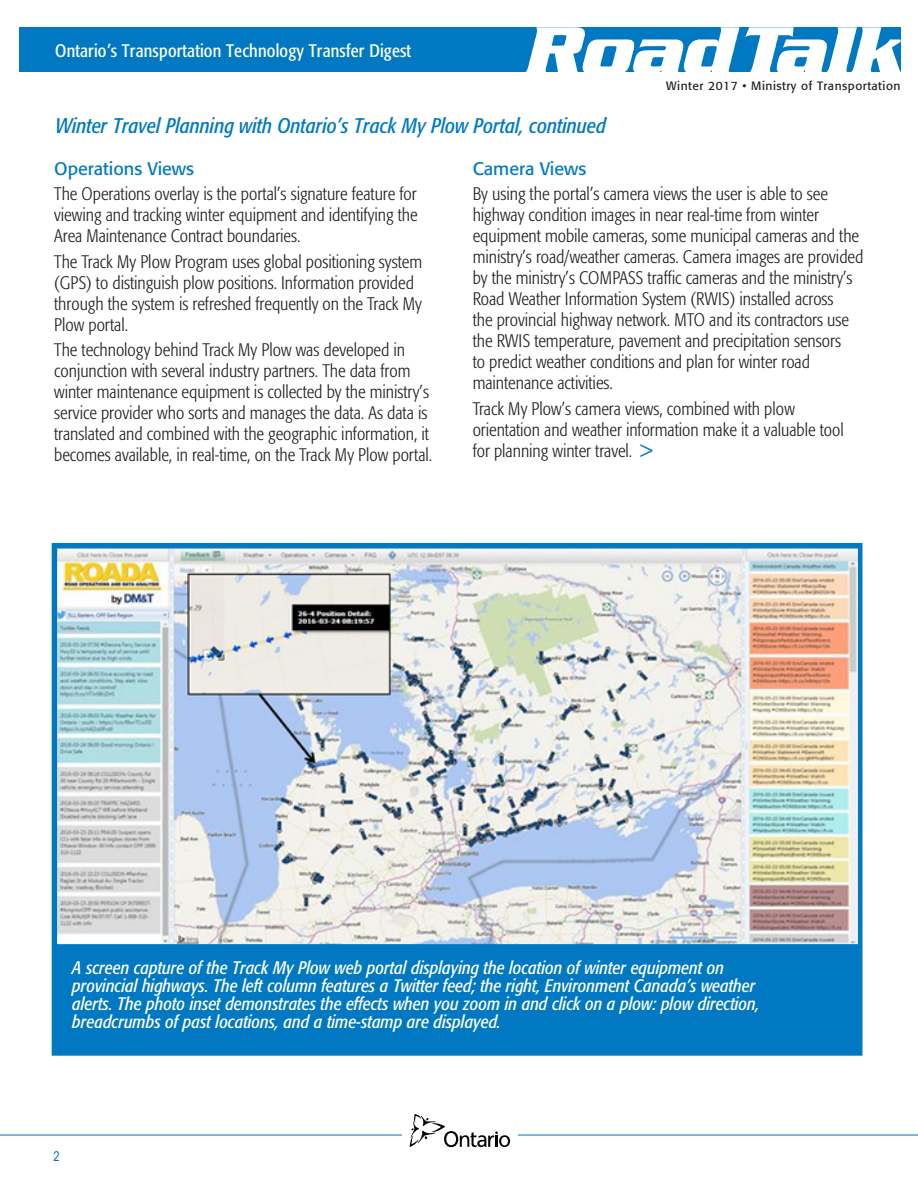
<style>
.page{position:relative;width:918px;height:1188px;background:#fff}
.page>*{position:absolute;margin:0;border:0;box-sizing:border-box;transform-origin:0 0}
.Sub_Heading{font:italic condensed 21px "Formata";color:#0079c2}
.t1{font:300 condensed 18px/21px "Formata";color:#231f20}
.t2{font:italic condensed 18px/18px "Formata";color:#fff}
.t3{font:condensed 18px "Formata";letter-spacing:.01em;color:#fff}
.t4{font:18px "Formata";color:#0079c2}
.t5{font:13.5px "Arial Narrow";color:#0079c2}
.t6{font:12px "Formata";letter-spacing:.04em;color:#231f20}
.s1{font-weight:400;font-stretch:normal;color:#0079c2}
</style>
<div class="page">
<hr style="left:0;top:1135px;width:918px;height:1px;background:#0079c2">
<div style="left:402px;top:1110px;width:116px;height:41px;background:#fff"></div>
<svg style="left:410px;top:1114px;width:100px;height:33px"></svg>
<div style="left:19px;top:27px;width:882px;height:45px;background:#0079c2"></div>
<img style="left:526px;top:27px;width:375px;height:45px">
<div style="left:52px;top:543px;width:810px;height:513px;background:#0079c2;border:2px solid #0079c2"></div>
<img style="left:59px;top:550px;width:797px;height:393px">
<div style="left:56px;top:547px;width:803px;height:399px;border:2px solid #0079c2"></div>
<p class="t3" style="left:55px;top:40px;width:357px">Ontario’s Transportation Technology Transfer Digest</p>
<p class="t6" style="left:666px;top:78px;width:236px">Winter 2017 • Ministry of Transportation</p>
<p class="Sub_Heading" style="left:55px;top:113px;width:552px">Winter Travel Planning with Ontario’s Track My Plow Portal, continued</p>
<p class="t4" style="left:54px;top:157px;width:141px">Operations Views</p>
<p class="t1" style="left:54px;top:184px;width:365px;text-align:justify">The Operations overlay is the portal’s signature feature for viewing and tracking winter equipment and identifying the Area Maintenance Contract boundaries.</p>
<p class="t1" style="left:54px;top:251px;width:369px">The Track My Plow Program uses global positioning system (GPS) to distinguish plow positions. Information provided through the system is refreshed frequently on the Track My Plow portal.</p>
<p class="t1" style="left:54px;top:340px;width:380px">The technology behind Track My Plow was developed in conjunction with several industry partners. The data from winter maintenance equipment is collected by the ministry’s service provider who sorts and manages the data. As data is translated and combined with the geographic information, it becomes available, in real-time, on the Track My Plow portal.</p>
<p class="t4" style="left:473px;top:158px;width:115px">Camera Views</p>
<p class="t1" style="left:473px;top:184px;width:392px">By using the portal’s camera views the user is able to see highway condition images in near real-time from winter equipment mobile cameras, some municipal cameras and the ministry’s road/weather cameras. Camera images are provided by the ministry’s COMPASS traffic cameras and the ministry’s Road Weather Information System (RWIS) installed across<br>the provincial highway network. MTO and its contractors use the RWIS temperature, pavement and precipitation sensors<br>to predict weather conditions and plan for winter road maintenance activities.</p>
<p class="t1" style="left:473px;top:398px;width:373px">Track My Plow’s camera views, combined with plow orientation and weather information make it a valuable tool for planning winter travel. <span class="s1">&gt;</span></p>
<p class="t2" style="left:72px;top:959px;width:689px">A screen capture of the Track My Plow web portal displaying the location of winter equipment on provincial highways. The left column features a Twitter feed; the right, Environment Canada’s weather alerts. The photo inset demonstrates the effects when you zoom in and click on a plow: plow direction, breadcrumbs of past locations, and a time-stamp are displayed.</p>
<p class="t5" style="left:53px;top:1146px;width:8px">2</p>
</div>
